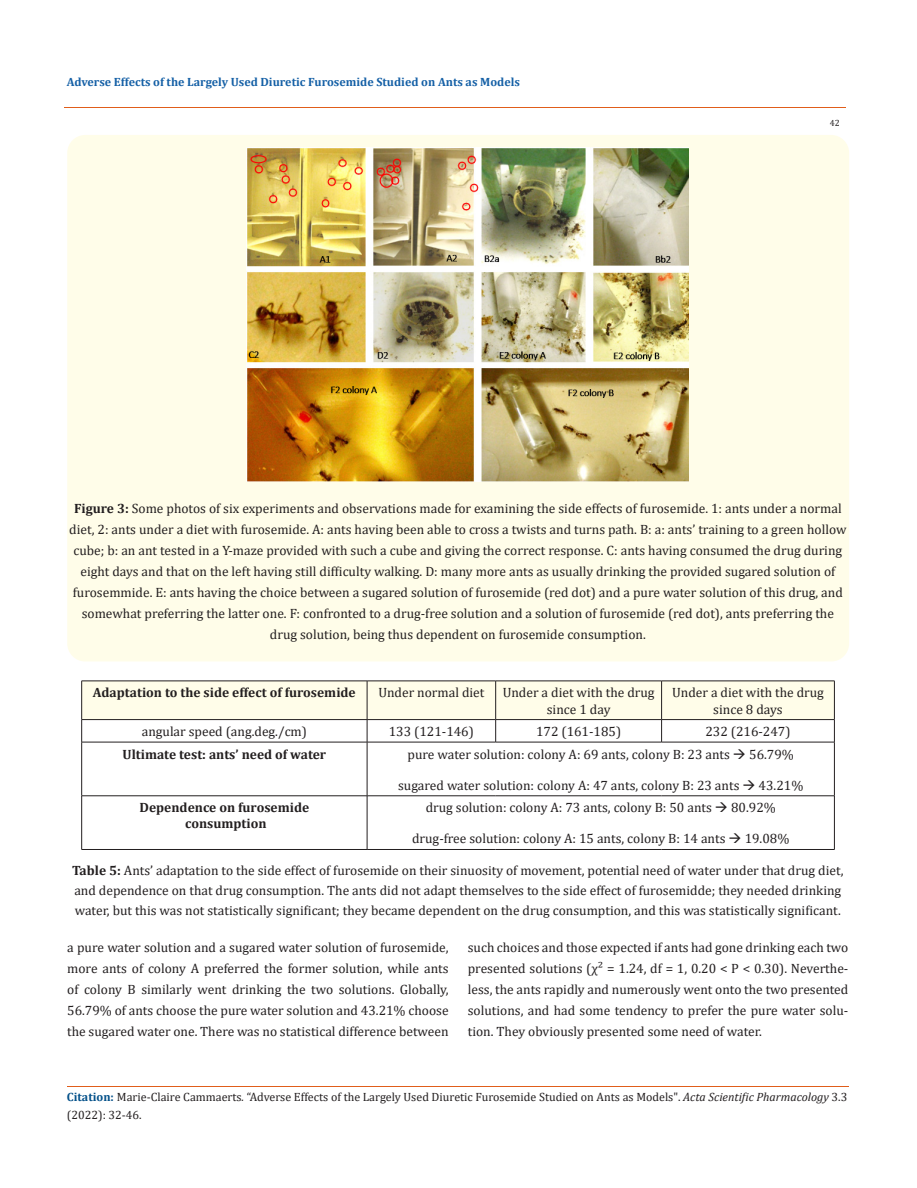
<style>
.page{position:relative;width:917px;height:1188px;background:#fff}
.page>*{position:absolute;margin:0;border:0;box-sizing:border-box;transform-origin:0 0}
.t1{font:13.5px/21px "Cambria";color:#231f20;text-align:center}
.t2{font:700 13.5px/16.2px "Cambria";color:#231f20;text-align:center}
.t3{font:12px/18px "Cambria";color:#231f20}
.t4{font:700 12px "Cambria";color:#1560a6}
.t5{font:9px "Cambria";color:#231f20}
.s1{font-weight:700}
.s2{font-weight:700;color:#035089}
.s3{font-style:italic}
</style>
<div class="page">
<div style="left:67px;top:135px;width:782px;height:526px;background:#fffde9;border-radius:18px"></div>
<img style="left:247px;top:147px;width:441px;height:335px">
<svg style="left:81px;top:681px;width:754px;height:61px"></svg>
<hr style="left:81px;top:742px;width:286px;height:1px;background:#231f20">
<hr style="left:81px;top:742px;width:1px;height:54px;background:#231f20">
<hr style="left:367px;top:742px;width:128px;height:1px;background:#231f20">
<hr style="left:367px;top:742px;width:1px;height:54px;background:#231f20">
<hr style="left:495px;top:742px;width:166px;height:1px;background:#231f20">
<hr style="left:661px;top:742px;width:173px;height:1px;background:#231f20">
<hr style="left:834px;top:742px;width:1px;height:54px;background:#231f20">
<hr style="left:81px;top:796px;width:286px;height:1px;background:#231f20">
<hr style="left:81px;top:796px;width:1px;height:53px;background:#231f20">
<hr style="left:367px;top:796px;width:128px;height:1px;background:#231f20">
<hr style="left:367px;top:796px;width:1px;height:53px;background:#231f20">
<hr style="left:495px;top:796px;width:166px;height:1px;background:#231f20">
<hr style="left:661px;top:796px;width:173px;height:1px;background:#231f20">
<hr style="left:834px;top:796px;width:1px;height:53px;background:#231f20">
<hr style="left:81px;top:849px;width:286px;height:1px;background:#231f20">
<hr style="left:367px;top:849px;width:128px;height:1px;background:#231f20">
<hr style="left:495px;top:849px;width:166px;height:1px;background:#231f20">
<hr style="left:661px;top:849px;width:173px;height:1px;background:#231f20">
<hr style="left:64px;top:108px;width:781px;height:1px;background:#e05d1a">
<hr style="left:67px;top:1086px;width:781px;height:1px;background:#e05d1a">
<p class="t4" style="left:67px;top:73px;width:454px">Adverse Effects of the Largely Used Diuretic Furosemide Studied on Ants as Models</p>
<p class="t5" style="left:829px;top:118px;width:11px">42</p>
<p class="t1" style="left:69px;top:498px;width:778px"><span class="s1">Figure 3:</span> Some photos of six experiments and observations made for examining the side effects of furosemide. 1: ants under a normal diet, 2: ants under a diet with furosemide. A: ants having been able to cross a twists and turns path. B: a: ants’ training to a green hollow cube; b: an ant tested in a Y-maze provided with such a cube and giving the correct response. C: ants having consumed the drug during eight days and that on the left having still difficulty walking. D: many more ants as usually drinking the provided sugared solution of furosemmide. E: ants having the choice between a sugared solution of furosemide (red dot) and a pure water solution of this drug, and somewhat preferring the latter one. F: confronted to a drug-free solution and a solution of furosemide (red dot), ants preferring the drug solution, being thus dependent on furosemide consumption.</p>
<p class="t2" style="left:93px;top:684px;width:264px">Adaptation to the side effect of furosemide</p>
<p class="t1" style="left:378px;top:682px;width:108px">Under normal diet</p>
<p class="t1" style="left:502px;top:685px;width:153px;line-height:16.2px">Under a diet with the drug since 1 day</p>
<p class="t1" style="left:672px;top:685px;width:153px;line-height:16.2px">Under a diet with the drug since 8 days</p>
<p class="t1" style="left:142px;top:721px;width:167px">angular speed (ang.deg./cm)</p>
<p class="t1" style="left:389px;top:721px;width:87px">133 (121-146)</p>
<p class="t1" style="left:536px;top:721px;width:87px">172 (161-185)</p>
<p class="t1" style="left:705px;top:721px;width:87px">232 (216-247)</p>
<p class="t2" style="left:123px;top:745px;width:205px">Ultimate test: ants’ need of water</p>
<p class="t1" style="left:407px;top:743px;width:388px">pure water solution: colony A: 69 ants, colony B: 23 ants → 56.79%</p>
<p class="t1" style="left:398px;top:775px;width:407px">sugared water solution: colony A: 47 ants, colony B: 23 ants → 43.21%</p>
<p class="t2" style="left:139px;top:799px;width:171px">Dependence on furosemide consumption</p>
<p class="t1" style="left:425px;top:797px;width:351px">drug solution: colony A: 73 ants, colony B: 50 ants → 80.92%</p>
<p class="t1" style="left:412px;top:828px;width:379px">drug-free solution: colony A: 15 ants, colony B: 14 ants → 19.08%</p>
<p class="t1" style="left:72px;top:860px;width:773px;line-height:20.2px;text-align:left"><span class="s1">Table 5:</span> Ants’ adaptation to the side effect of furosemide on their sinuosity of movement, potential need of water under that drug diet, and dependence on that drug consumption. The ants did not adapt themselves to the side effect of furosemidde; they needed drinking water, but this was not statistically significant; they became dependent on the drug consumption, and this was statistically significant.</p>
<p class="t1" style="left:67px;top:936px;width:383px;text-align:justify">a pure water solution and a sugared water solution of furosemide, more ants of colony A preferred the former solution, while ants of colony B similarly went drinking the two solutions. Globally, 56.79% of ants choose the pure water solution and 43.21% choose the sugared water one. There was no statistical difference between</p>
<p class="t1" style="left:468px;top:936px;width:382px;text-align:justify">such choices and those expected if ants had gone drinking each two presented solutions (χ² = 1.24, df = 1, 0.20 &lt; P &lt; 0.30). Neverthe&shy;less, the ants rapidly and numerously went onto the two presented solutions, and had some tendency to prefer the pure water solu&shy;tion. They obviously presented some need of water.</p>
<p class="t3" style="left:67px;top:1088px;width:781px"><span class="s2">Citation:</span> Marie-Claire Cammaerts<span class="s3">.</span> “Adverse Effects of the Largely Used Diuretic Furosemide Studied on Ants as Models". <span class="s3">Acta Scientific Pharmacology</span> 3.3 (2022): 32-46.</p>
</div>
